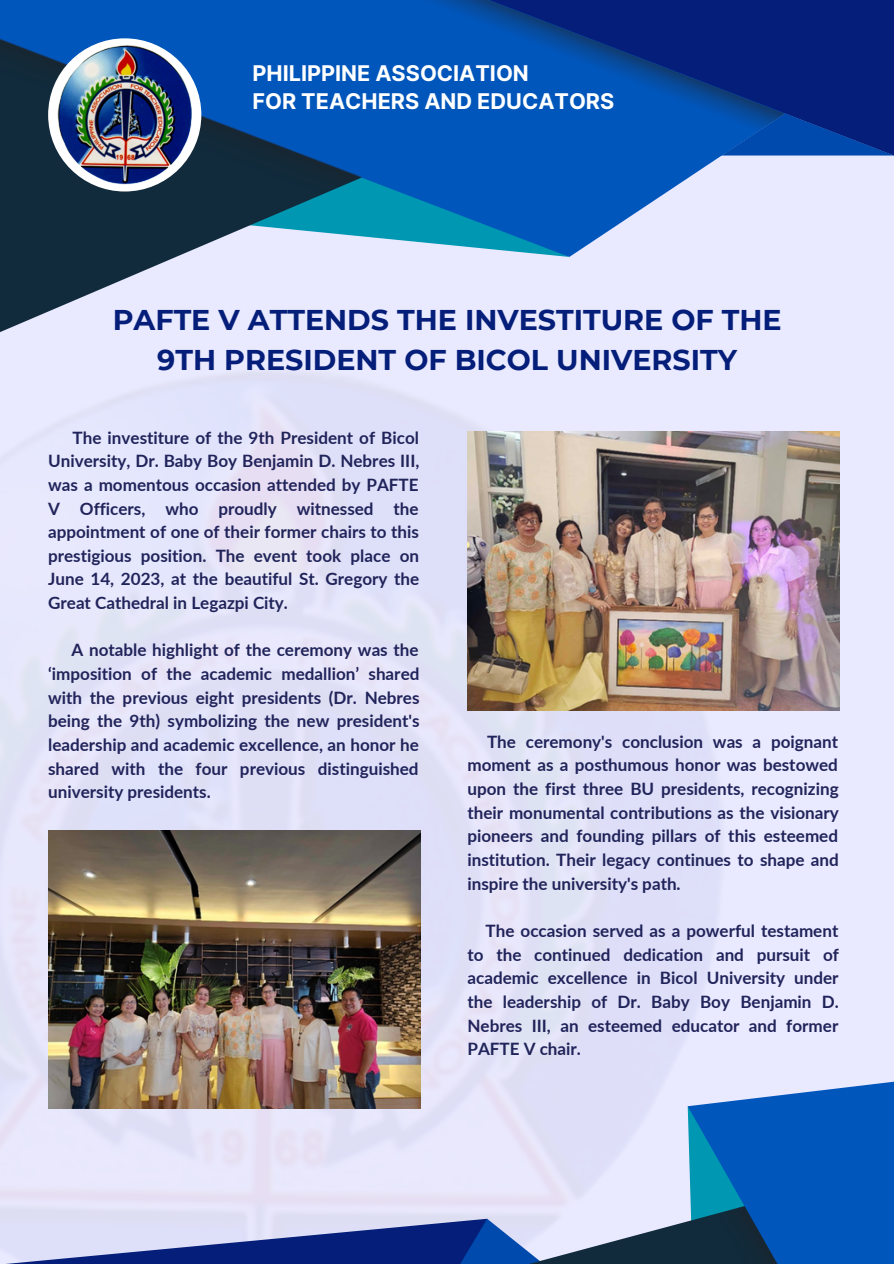
<style>
.page{position:relative;width:894px;height:1264px;background:#fff}
.page>*{position:absolute;margin:0;border:0;box-sizing:border-box;transform-origin:0 0}
.t1{font:700 28.5px/39.5px "Montserrat";color:#041e79;text-align:center}
.t2{font:700 21.6px "Inter";color:#fff}
.t3{font:700 17.1px/23.7px "Lato";color:#21245a;text-align:justify}
</style>
<div class="page">
<div style="left:0;top:0;width:893px;height:1263px;background:#e9e9ff"></div>
<svg style="left:0;top:257px;width:176px;height:75px"></svg>
<svg style="left:0;top:0;width:837px;height:257px"></svg>
<svg style="left:361px;top:0;width:532px;height:155px;background:#023291"></svg>
<svg style="left:0;top:38px;width:361px;height:163px;background:#0d3962"></svg>
<svg style="left:247px;top:0;width:537px;height:138px;background:#0248a8"></svg>
<img style="left:0;top:372px;width:724px;height:779px">
<svg style="left:265px;top:1119px;width:380px;height:144px"></svg>
<svg style="left:645px;top:1045px;width:248px;height:218px"></svg>
<svg style="left:487px;top:1204px;width:65px;height:59px"></svg>
<svg style="left:0;top:1151px;width:487px;height:112px;fill:#e6e0f8"></svg>
<svg style="left:664px;top:1106px;width:229px;height:157px;background:#1662af"></svg>
<div style="left:48px;top:38px;width:153px;height:153px;background:#fff;border-radius:50%"></div>
<img style="left:57px;top:45px;width:134px;height:139px">
<img style="left:467px;top:431px;width:372px;height:279px">
<img style="left:48px;top:830px;width:372px;height:278px">
<p class="t2" style="left:252px;top:61px;width:278px">PHILIPPINE ASSOCIATION</p>
<p class="t2" style="left:252px;top:89px;width:363px">FOR TEACHERS AND EDUCATORS</p>
<p class="t1" style="left:113px;top:300px;width:670px">PAFTE V ATTENDS THE INVESTITURE OF THE<br>9TH PRESIDENT OF BICOL UNIVERSITY</p>
<p class="t3" style="left:48px;top:425px;width:372px;text-indent:24px">The investiture of the 9th President of Bicol University, Dr. Baby Boy Benjamin D. Nebres III, was a momentous occasion attended by PAFTE V Officers, who proudly witnessed the appointment of one of their former chairs to this prestigious position. The event took place on June 14, 2023, at the beautiful St. Gregory the Great Cathedral in Legazpi City.</p>
<p class="t3" style="left:48px;top:638px;width:373px;text-indent:23px">A notable highlight of the ceremony was the ‘imposition of the academic medallion’ shared with the previous eight presidents (Dr. Nebres being the 9th) symbolizing the new president's leadership and academic excellence, an honor he shared with the four previous distinguished university presidents.</p>
<p class="t3" style="left:467px;top:729px;width:373px;text-indent:20px">The ceremony's conclusion was a poignant moment as a posthumous honor was bestowed upon the first three BU presidents, recognizing their monumental contributions as the visionary pioneers and founding pillars of this esteemed institution. Their legacy continues to shape and inspire the university's path.</p>
<p class="t3" style="left:467px;top:918px;width:373px;text-indent:18px">The occasion served as a powerful testament to the continued dedication and pursuit of academic excellence in Bicol University under the leadership of Dr. Baby Boy Benjamin D.<br>Nebres III, an esteemed educator and former PAFTE V chair.</p>
</div>
